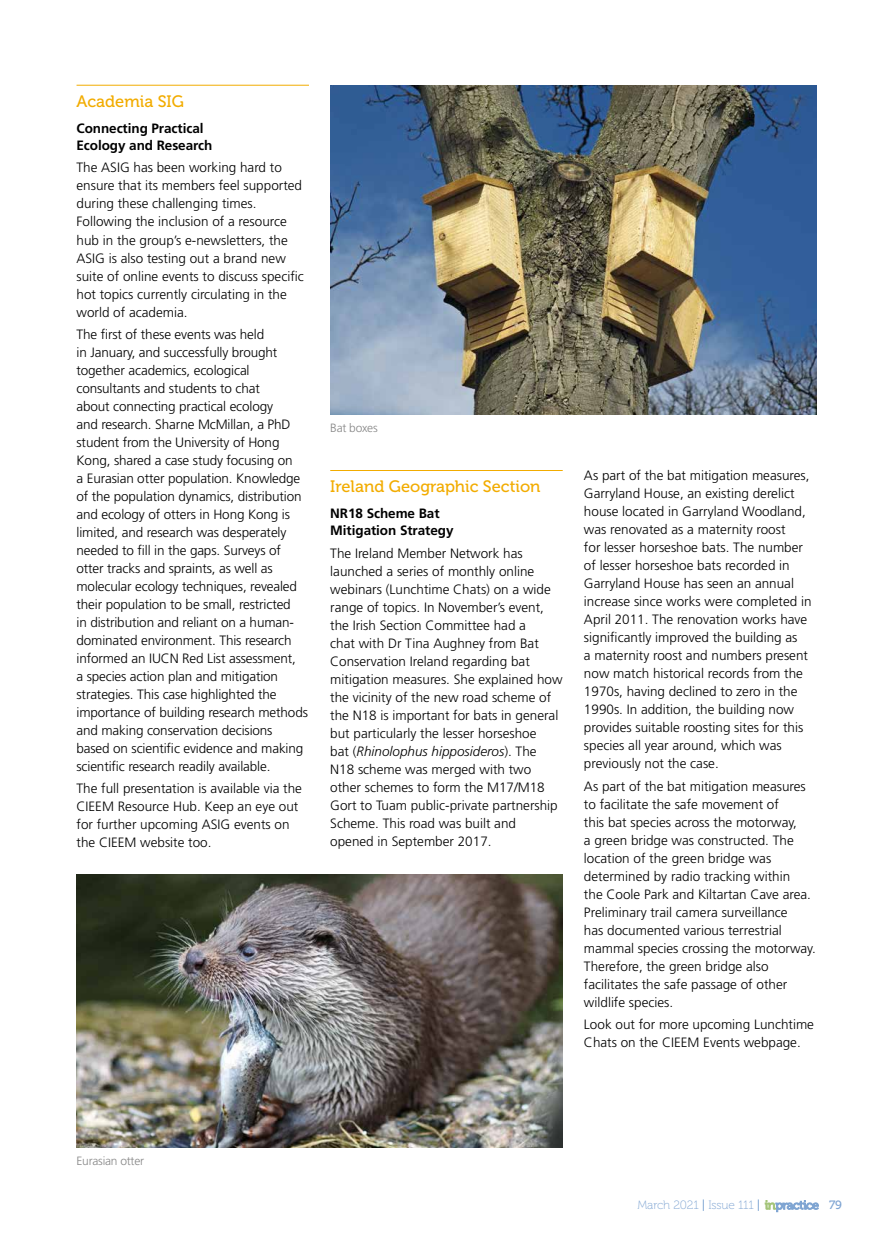
<style>
.page{position:relative;width:893px;height:1234px;background:#fff}
.page>*{position:absolute;margin:0;border:0;box-sizing:border-box;transform-origin:0 0}
.t1{font:16.5px "Museo 500";color:#f2ac00}
.t2{font:300 13.5px/18px "Frutiger LT Std";color:#000}
.t3{font:700 13.5px/17.4px "Frutiger LT Std";letter-spacing:-.005em;color:#000}
.t4{font:300 12px "Frutiger LT Std";letter-spacing:-.02em;color:#878787}
.t5{font:12px "Museo 100";letter-spacing:-.01em;color:#7ea4d2}
.t6{font:12px "Museo 500";color:#7ea4d2}
.s1{font-style:italic}
.s2{font-family:"Museo 500"}
</style>
<div class="page">
<hr style="left:77px;top:85px;width:232px;height:1px;background:#f2ac00">
<hr style="left:330px;top:470px;width:233px;height:1px;background:#f2ac00">
<img style="left:330px;top:85px;width:487px;height:330px">
<img style="left:77px;top:874px;width:486px;height:273px">
<svg style="left:765px;top:1200px;width:54px;height:11px"></svg>
<p class="t1" style="left:77px;top:92px;width:109px">Academia SIG</p>
<p class="t3" style="left:77px;top:119px;width:137px">Connecting Practical<br>Ecology and Research</p>
<p class="t2" style="left:77px;top:159px;width:229px">The ASIG has been working hard to ensure that its members feel supported during these challenging times.<br>Following the inclusion of a resource hub in the group’s e-newsletters, the ASIG is also testing out a brand new suite of online events to discuss specific hot topics currently circulating in the world of academia.</p>
<p class="t2" style="left:77px;top:325px;width:233px">The first of these events was held<br>in January, and successfully brought together academics, ecological consultants and students to chat<br>about connecting practical ecology<br>and research. Sharne McMillan, a PhD student from the University of Hong Kong, shared a case study focusing on<br>a Eurasian otter population. Knowledge of the population dynamics, distribution and ecology of otters in Hong Kong is limited, and research was desperately needed to fill in the gaps. Surveys of otter tracks and spraints, as well as molecular ecology techniques, revealed their population to be small, restricted<br>in distribution and reliant on a human&shy;dominated environment. This research informed an IUCN Red List assessment,<br>a species action plan and mitigation strategies. This case highlighted the importance of building research methods and making conservation decisions based on scientific evidence and making scientific research readily available.</p>
<p class="t2" style="left:77px;top:779px;width:227px">The full presentation is available via the CIEEM Resource Hub. Keep an eye out for further upcoming ASIG events on the CIEEM website too.</p>
<p class="t4" style="left:330px;top:421px;width:49px">Bat boxes</p>
<p class="t1" style="left:330px;top:477px;width:212px">Ireland Geographic Section</p>
<p class="t3" style="left:330px;top:504px;width:125px">NR18 Scheme Bat<br>Mitigation Strategy</p>
<p class="t2" style="left:330px;top:544px;width:234px">The Ireland Member Network has launched a series of monthly online webinars (Lunchtime Chats) on a wide range of topics. In November’s event, the Irish Section Committee had a<br>chat with Dr Tina Aughney from Bat Conservation Ireland regarding bat mitigation measures. She explained how the vicinity of the new road scheme of the N18 is important for bats in general but particularly the lesser horseshoe<br>bat (<span class="s1">Rhinolophus hipposideros</span>). The N18 scheme was merged with two other schemes to form the M17/M18<br>Gort to Tuam public-private partnership Scheme. This road was built and opened in September 2017.</p>
<p class="t2" style="left:584px;top:466px;width:229px">As part of the bat mitigation measures, Garryland House, an existing derelict house located in Garryland Woodland, was renovated as a maternity roost<br>for lesser horseshoe bats. The number of lesser horseshoe bats recorded in Garryland House has seen an annual increase since works were completed in April 2011. The renovation works have significantly improved the building as<br>a maternity roost and numbers present now match historical records from the 1970s, having declined to zero in the 1990s. In addition, the building now provides suitable roosting sites for this species all year around, which was previously not the case.</p>
<p class="t2" style="left:584px;top:777px;width:233px">As part of the bat mitigation measures to facilitate the safe movement of<br>this bat species across the motorway,<br>a green bridge was constructed. The location of the green bridge was determined by radio tracking within<br>the Coole Park and Kiltartan Cave area.<br>Preliminary trail camera surveillance<br>has documented various terrestrial mammal species crossing the motorway.<br>Therefore, the green bridge also facilitates the safe passage of other wildlife species.</p>
<p class="t2" style="left:584px;top:1015px;width:232px">Look out for more upcoming Lunchtime<br>Chats on the CIEEM Events webpage.</p>
<p class="t4" style="left:77px;top:1154px;width:69px">Eurasian otter</p>
<p class="t5" style="left:637px;top:1198px;width:125px">March 2021 <span class="s2">|</span> Issue 111 <span class="s2">|</span></p>
<p class="t6" style="left:829px;top:1197px;width:14px">79</p>
</div>
